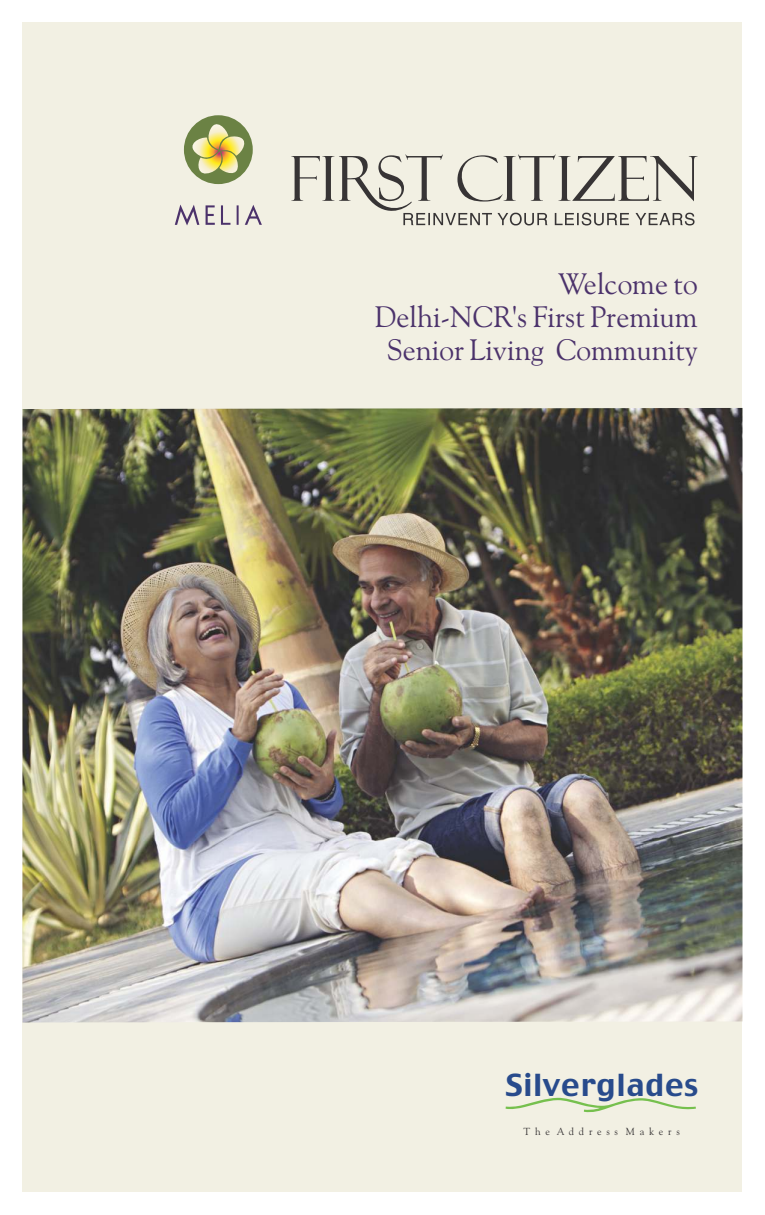
<style>
.page{position:relative;width:765px;height:1215px;background:#fff}
.page>*{position:absolute;margin:0;border:0;box-sizing:border-box;transform-origin:0 0}
.t1{font:30.12px "Charcoal";letter-spacing:.02em;color:#284b8c}
.t2{font:29.62px/33.1px "Goudy Old Style BT";color:#4b326b;text-align:right}
.t3{font:10.25px "Goudy Old Style BT";letter-spacing:.455em;color:#373435}
</style>
<div class="page">
<div style="left:22px;top:22px;width:720px;height:1170px;background:#f2f0e3"></div>
<svg style="left:291px;top:154px;width:407px;height:71px"></svg>
<div style="left:184px;top:115px;width:69px;height:69px;background:#6b8244;border-radius:50%"></div>
<svg style="left:186px;top:117px;width:65px;height:61px"></svg>
<svg style="left:245px;top:205px;width:17px;height:20px"></svg>
<svg style="left:175px;top:205px;width:24px;height:20px"></svg>
<svg style="left:206px;top:205px;width:9px;height:20px"></svg>
<svg style="left:221px;top:205px;width:9px;height:20px"></svg>
<hr style="left:237px;top:205px;width:2px;height:20px;background:#4c326b">
<svg style="left:506px;top:1098px;width:190px;height:15px"></svg>
<img style="left:22px;top:408px;width:720px;height:614px">
<p class="t2" style="left:374px;top:270px;width:325px">Welcome to<br>Delhi-NCR's First Premium<br>Senior Living Community</p>
<p class="t1" style="left:506px;top:1074px;width:194px">Silverglades</p>
<p class="t3" style="left:523px;top:1127px;width:158px">T he Address Makers</p>
</div>
